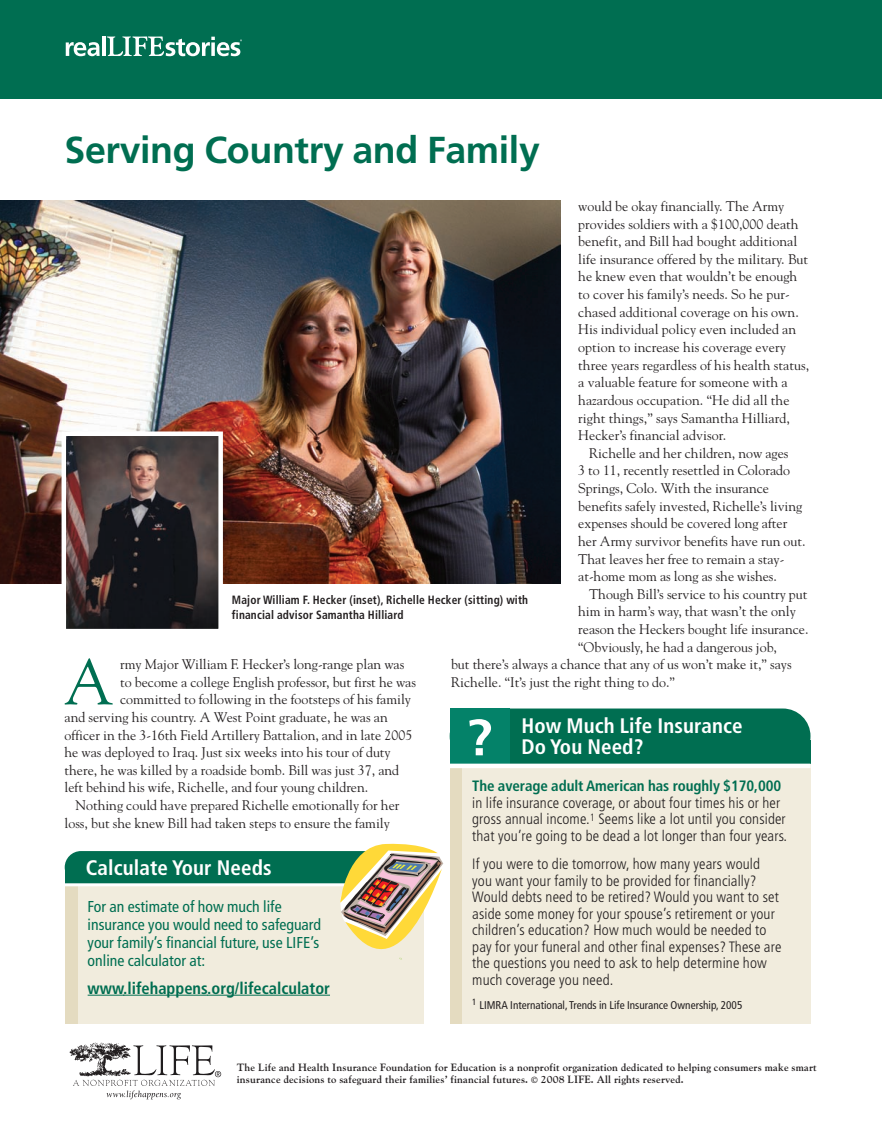
<style>
.page{position:relative;width:882px;height:1138px;background:#fff}
.page>*{position:absolute;margin:0;border:0;box-sizing:border-box;transform-origin:0 0}
.t1{font:63.9px "Goudy";color:#006e51}
.t2{font:700 51px "Frutiger";color:#fff}
.t3{font:700 37.5px "Frutiger";letter-spacing:-.01em;color:#006e51}
.t4{font:700 condensed 21px/21px "Frutiger";letter-spacing:.005em;color:#fff}
.t5{font:700 condensed 16.5px "Frutiger";color:#006e51}
.t6{font:condensed 15.75px/18px "Frutiger";color:#006e51}
.t7{font:300 condensed 15px/16.5px "Frutiger";letter-spacing:.01em;color:#231f20}
.t8{font:700 condensed 15px "Frutiger";letter-spacing:-.005em;color:#006e51}
.t9{font:13.8px/17.5px "Goudy";color:#231f20}
.t10{font:700 condensed 12px/15px "Frutiger";letter-spacing:.015em;color:#231f20;scale:.95 1}
.t11{font:condensed 11.25px "Frutiger";color:#231f20}
.t12{font:700 10.5px/12px "Goudy";letter-spacing:.015em;color:#231f20}
.s1{font-size:9px}
</style>
<div class="page">
<img style="left:0;top:201px;width:560px;height:382px">
<div style="left:455px;top:762px;width:355px;height:261px;background:#f1ecdd"></div>
<div style="left:450px;top:760px;width:12px;height:263px;background:#e4dbc0"></div>
<div style="left:449px;top:708px;width:361px;height:55px;background:#006e51;border-radius:28px"></div>
<img style="left:67px;top:436px;width:151px;height:192px">
<div style="left:62px;top:431px;width:161px;height:202px;border:4px solid #fff"></div>
<div style="left:449px;top:739px;width:361px;height:24px;background:#006e51"></div>
<div style="left:449px;top:708px;width:60px;height:55px;background:#048269"></div>
<div style="left:450px;top:763px;width:360px;height:5px;background:#fff"></div>
<div style="left:65px;top:885px;width:359px;height:138px;background:#f1ecdd"></div>
<hr style="left:88px;top:994px;width:36px;height:1px;background:#006e51">
<hr style="left:123px;top:994px;width:85px;height:1px;background:#006e51">
<svg style="left:207px;top:994px;width:19px;height:1px"></svg>
<hr style="left:226px;top:994px;width:104px;height:1px;background:#006e51">
<div style="left:65px;top:884px;width:13px;height:139px;background:#e4dbc0"></div>
<div style="left:65px;top:851px;width:360px;height:32px;background:#006e51;border-radius:16px"></div>
<hr style="left:65px;top:883px;width:361px;height:3px;background:#fff">
<svg style="left:339px;top:843px;width:105px;height:117px"></svg>
<img style="left:69px;top:1042px;width:55px;height:14px">
<svg style="left:73px;top:1045px;width:148px;height:54px"></svg>
<div style="left:0;top:0;width:882px;height:98px;background:#006e51"></div>
<svg style="left:66px;top:42px;width:34px;height:14px"></svg>
<hr style="left:102px;top:36px;width:4px;height:20px;background:#fff">
<svg style="left:107px;top:36px;width:135px;height:20px"></svg>
<h3 class="t3" style="left:65px;top:135px;width:477px">Serving Country and Family</h3>
<p class="t9" style="left:578px;top:197px;width:232px">would be okay financially. The Army provides soldiers with a $100,000 death benefit, and Bill had bought additional life insurance offered by the military. But he knew even that wouldn’t be enough to cover his family’s needs. So he pur&shy;chased additional coverage on his own.<br>His individual policy even included an option to increase his coverage every three years regardless of his health status, a valuable feature for someone with a hazardous occupation. “He did all the right things,” says Samantha Hilliard, Hecker’s financial advisor.</p>
<p class="t9" style="left:578px;top:444px;width:229px;text-indent:11px">Richelle and her children, now ages<br>3 to 11, recently resettled in Colorado Springs, Colo. With the insurance benefits safely invested, Richelle’s living expenses should be covered long after her Army survivor benefits have run out.<br>That leaves her free to remain a stay&shy;at-home mom as long as she wishes.</p>
<p class="t9" style="left:589px;top:585px;width:220px">Though Bill’s service to his country put</p>
<p class="t9" style="left:578px;top:603px;width:219px">him in harm’s way, that wasn’t the only</p>
<p class="t9" style="left:578px;top:620px;width:232px">reason the Heckers bought life insurance.</p>
<p class="t9" style="left:578px;top:638px;width:200px">“Obviously, he had a dangerous job,</p>
<p class="t9" style="left:451px;top:655px;width:342px">but there’s always a chance that any of us won’t make it,” says</p>
<p class="t9" style="left:451px;top:673px;width:225px">Richelle. “It’s just the right thing to do.”</p>
<p class="t10" style="left:232px;top:593px;width:313px">Major William F. Hecker (inset), Richelle Hecker (sitting) with financial advisor Samantha Hilliard</p>
<h1 class="t1" style="left:64px;top:644px;width:51px">A</h1>
<p class="t9" style="left:120px;top:655px;width:286px">rmy Major William F. Hecker’s long-range plan was</p>
<p class="t9" style="left:120px;top:673px;width:297px">to become a college English professor, but first he was</p>
<p class="t9" style="left:120px;top:690px;width:292px">committed to following in the footsteps of his family</p>
<p class="t9" style="left:65px;top:708px;width:325px">and serving his country. A West Point graduate, he was an</p>
<p class="t9" style="left:65px;top:726px;width:349px">officer in the 3-16th Field Artillery Battalion, and in late 2005</p>
<p class="t9" style="left:65px;top:743px;width:328px">he was deployed to Iraq. Just six weeks into his tour of duty</p>
<p class="t9" style="left:65px;top:761px;width:336px">there, he was killed by a roadside bomb. Bill was just 37, and</p>
<p class="t9" style="left:65px;top:778px;width:305px">left behind his wife, Richelle, and four young children.</p>
<p class="t9" style="left:75px;top:796px;width:325px">Nothing could have prepared Richelle emotionally for her</p>
<p class="t9" style="left:65px;top:814px;width:327px">loss, but she knew Bill had taken steps to ensure the family</p>
<h2 class="t2" style="left:467px;top:717px;width:27px">?</h2>
<h3 class="t4" style="left:521px;top:716px;width:223px">How Much Life Insurance<br>Do You Need?</h3>
<p class="t8" style="left:472px;top:780px;width:310px">The average adult American has roughly $170,000</p>
<p class="t7" style="left:472px;top:795px;width:316px">in life insurance coverage, or about four times his or her gross annual income.<sup>1</sup> Seems like a lot until you consider that you’re going to be dead a lot longer than four years.</p>
<p class="t7" style="left:472px;top:857px;width:311px">If you were to die tomorrow, how many years would you want your family to be provided for financially?<br>Would debts need to be retired? Would you want to set aside some money for your spouse’s retirement or your children’s education? How much would be needed to pay for your funeral and other final expenses? These are the questions you need to ask to help determine how much coverage you need.</p>
<p class="t11" style="left:472px;top:1000px;width:272px"><sup>1</sup> LIMRA International, Trends in Life Insurance Ownership, 2005</p>
<h3 class="t4" style="left:86px;top:858px;width:187px">Calculate Your Needs</h3>
<p class="t6" style="left:88px;top:898px;width:235px">For an estimate of how much life insurance you would need to safeguard your family’s financial future, use LIFE’s online calculator at:</p>
<p class="t5" style="left:88px;top:981px;width:244px">www.lifehappens.org/lifecalculator</p>
<p class="t12" style="left:237px;top:1061px;width:581px">The Life and Health Insurance Foundation for Education is a nonprofit organization dedicated to helping consumers make smart insurance decisions to safeguard their families’ financial futures. <span class="s1">©</span> 2008 LIFE. All rights reserved.</p>
</div>
